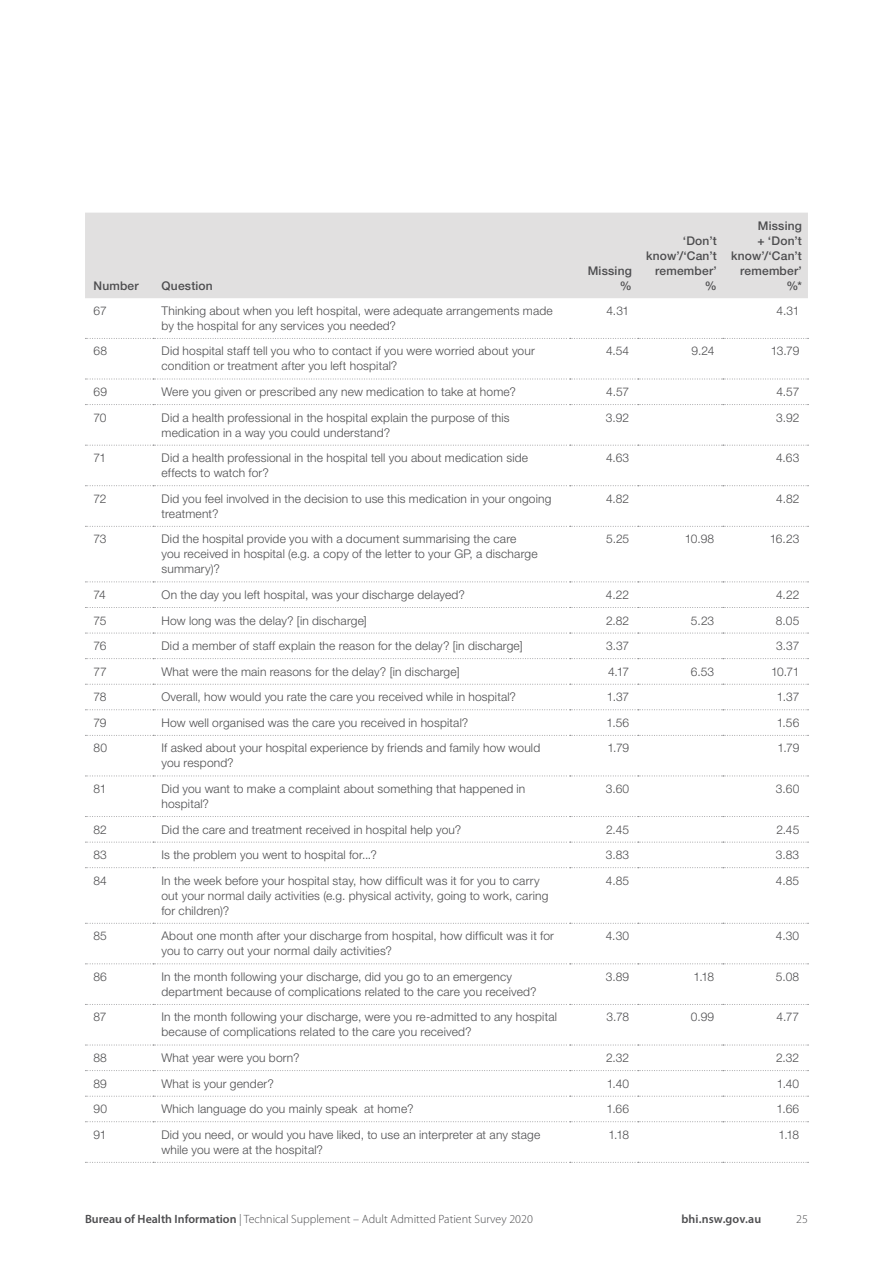
<style>
.page{position:relative;width:893px;height:1263px;background:#fff}
.page>*{position:absolute;margin:0;border:0;box-sizing:border-box;transform-origin:0 0}
.t1{font:300 12px/15px "Helvetica Neue LT Std";letter-spacing:.015em;color:#4d4d4f}
.t2{font:500 12px/15px "Helvetica Neue LT Std";letter-spacing:.015em;color:#4d4d4f;text-align:right}
.t3{font:300 12px "Myriad Pro";color:#4d4d4f}
.t4{font:600 12px "Myriad Pro";letter-spacing:.005em;color:#4d4d4f}
.s1{font-weight:600}
</style>
<div class="page">
<div style="left:85px;top:213px;width:723px;height:85px;background:#e1e0e0"></div>
<svg style="left:85px;top:338px;width:723px;height:1px"></svg>
<svg style="left:85px;top:379px;width:723px;height:1px"></svg>
<svg style="left:85px;top:404px;width:723px;height:1px"></svg>
<svg style="left:85px;top:445px;width:723px;height:1px"></svg>
<svg style="left:85px;top:485px;width:723px;height:1px"></svg>
<svg style="left:85px;top:526px;width:723px;height:1px"></svg>
<svg style="left:85px;top:581px;width:723px;height:1px"></svg>
<svg style="left:85px;top:607px;width:723px;height:1px"></svg>
<svg style="left:85px;top:633px;width:723px;height:1px"></svg>
<svg style="left:85px;top:658px;width:723px;height:1px"></svg>
<svg style="left:85px;top:684px;width:723px;height:1px"></svg>
<svg style="left:85px;top:709px;width:723px;height:1px"></svg>
<svg style="left:85px;top:735px;width:723px;height:1px"></svg>
<svg style="left:85px;top:775px;width:723px;height:1px"></svg>
<svg style="left:85px;top:816px;width:723px;height:1px"></svg>
<svg style="left:85px;top:842px;width:723px;height:1px"></svg>
<svg style="left:85px;top:867px;width:723px;height:1px"></svg>
<svg style="left:85px;top:923px;width:723px;height:1px"></svg>
<svg style="left:85px;top:963px;width:723px;height:1px"></svg>
<svg style="left:85px;top:1004px;width:723px;height:1px"></svg>
<svg style="left:85px;top:1045px;width:723px;height:1px"></svg>
<svg style="left:85px;top:1070px;width:723px;height:1px"></svg>
<svg style="left:85px;top:1096px;width:723px;height:1px"></svg>
<svg style="left:85px;top:1121px;width:723px;height:1px"></svg>
<svg style="left:85px;top:1162px;width:723px;height:1px"></svg>
<p class="t2" style="left:94px;top:278px;width:47px">Number</p>
<p class="t2" style="left:162px;top:278px;width:53px">Question</p>
<p class="t2" style="left:588px;top:263px;width:46px">Missing %</p>
<p class="t2" style="left:646px;top:233px;width:72px">‘Don’t know’/‘Can’t remember’ %</p>
<p class="t2" style="left:731px;top:218px;width:72px">Missing<br>+ ‘Don’t know’/‘Can’t remember’ %*</p>
<p class="t1" style="left:94px;top:303px;width:15px">67</p>
<p class="t1" style="left:162px;top:303px;width:393px">Thinking about when you left hospital, were adequate arrangements made by the hospital for any services you needed?</p>
<p class="t1" style="left:606px;top:303px;width:24px">4.31</p>
<p class="t1" style="left:776px;top:303px;width:24px">4.31</p>
<p class="t1" style="left:94px;top:343px;width:15px">68</p>
<p class="t1" style="left:162px;top:343px;width:375px">Did hospital staff tell you who to contact if you were worried about your condition or treatment after you left hospital?</p>
<p class="t1" style="left:606px;top:343px;width:25px">4.54</p>
<p class="t1" style="left:691px;top:343px;width:24px">9.24</p>
<p class="t1" style="left:771px;top:343px;width:30px">13.79</p>
<p class="t1" style="left:94px;top:384px;width:15px">69</p>
<p class="t1" style="left:162px;top:384px;width:356px">Were you given or prescribed any new medication to take at home?</p>
<p class="t1" style="left:606px;top:384px;width:24px">4.57</p>
<p class="t1" style="left:776px;top:384px;width:24px">4.57</p>
<p class="t1" style="left:94px;top:410px;width:15px">70</p>
<p class="t1" style="left:162px;top:410px;width:350px">Did a health professional in the hospital explain the purpose of this medication in a way you could understand?</p>
<p class="t1" style="left:606px;top:410px;width:25px">3.92</p>
<p class="t1" style="left:776px;top:410px;width:25px">3.92</p>
<p class="t1" style="left:93px;top:450px;width:14px">71</p>
<p class="t1" style="left:162px;top:450px;width:368px">Did a health professional in the hospital tell you about medication side effects to watch for?</p>
<p class="t1" style="left:606px;top:450px;width:25px">4.63</p>
<p class="t1" style="left:776px;top:450px;width:25px">4.63</p>
<p class="t1" style="left:93px;top:491px;width:15px">72</p>
<p class="t1" style="left:162px;top:491px;width:391px">Did you feel involved in the decision to use this medication in your ongoing treatment?</p>
<p class="t1" style="left:606px;top:491px;width:25px">4.82</p>
<p class="t1" style="left:776px;top:491px;width:25px">4.82</p>
<p class="t1" style="left:93px;top:531px;width:15px">73</p>
<p class="t1" style="left:162px;top:531px;width:378px">Did the hospital provide you with a document summarising the care you received in hospital (e.g. a copy of the letter to your GP, a discharge summary)?</p>
<p class="t1" style="left:606px;top:531px;width:25px">5.25</p>
<p class="t1" style="left:685px;top:531px;width:31px">10.98</p>
<p class="t1" style="left:770px;top:531px;width:31px">16.23</p>
<p class="t1" style="left:93px;top:587px;width:14px">74</p>
<p class="t1" style="left:162px;top:587px;width:305px">On the day you left hospital, was your discharge delayed?</p>
<p class="t1" style="left:606px;top:587px;width:25px">4.22</p>
<p class="t1" style="left:776px;top:587px;width:25px">4.22</p>
<p class="t1" style="left:93px;top:612px;width:14px">75</p>
<p class="t1" style="left:161px;top:612px;width:207px">How long was the delay? [in discharge]</p>
<p class="t1" style="left:606px;top:612px;width:25px">2.82</p>
<p class="t1" style="left:691px;top:612px;width:25px">5.23</p>
<p class="t1" style="left:776px;top:612px;width:25px">8.05</p>
<p class="t1" style="left:93px;top:638px;width:14px">76</p>
<p class="t1" style="left:161px;top:638px;width:363px">Did a member of staff explain the reason for the delay? [in discharge]</p>
<p class="t1" style="left:606px;top:638px;width:25px">3.37</p>
<p class="t1" style="left:776px;top:638px;width:25px">3.37</p>
<p class="t1" style="left:93px;top:664px;width:15px">77</p>
<p class="t1" style="left:161px;top:664px;width:300px">What were the main reasons for the delay? [in discharge]</p>
<p class="t1" style="left:608px;top:664px;width:23px">4.17</p>
<p class="t1" style="left:691px;top:664px;width:25px">6.53</p>
<p class="t1" style="left:771px;top:664px;width:30px">10.71</p>
<p class="t1" style="left:93px;top:689px;width:15px">78</p>
<p class="t1" style="left:161px;top:689px;width:356px">Overall, how would you rate the care you received while in hospital?</p>
<p class="t1" style="left:607px;top:689px;width:24px">1.37</p>
<p class="t1" style="left:777px;top:689px;width:24px">1.37</p>
<p class="t1" style="left:93px;top:715px;width:15px">79</p>
<p class="t1" style="left:161px;top:715px;width:308px">How well organised was the care you received in hospital?</p>
<p class="t1" style="left:607px;top:715px;width:24px">1.56</p>
<p class="t1" style="left:777px;top:715px;width:24px">1.56</p>
<p class="t1" style="left:93px;top:740px;width:15px">80</p>
<p class="t1" style="left:161px;top:740px;width:380px">If asked about your hospital experience by friends and family how would you respond?</p>
<p class="t1" style="left:607px;top:740px;width:23px">1.79</p>
<p class="t1" style="left:777px;top:740px;width:23px">1.79</p>
<p class="t1" style="left:93px;top:781px;width:14px">81</p>
<p class="t1" style="left:161px;top:781px;width:365px">Did you want to make a complaint about something that happened in hospital?</p>
<p class="t1" style="left:606px;top:781px;width:25px">3.60</p>
<p class="t1" style="left:776px;top:781px;width:25px">3.60</p>
<p class="t1" style="left:93px;top:821px;width:15px">82</p>
<p class="t1" style="left:161px;top:821px;width:301px">Did the care and treatment received in hospital help you?</p>
<p class="t1" style="left:606px;top:821px;width:25px">2.45</p>
<p class="t1" style="left:776px;top:821px;width:25px">2.45</p>
<p class="t1" style="left:93px;top:847px;width:15px">83</p>
<p class="t1" style="left:161px;top:847px;width:217px">Is the problem you went to hospital for...?</p>
<p class="t1" style="left:606px;top:847px;width:25px">3.83</p>
<p class="t1" style="left:776px;top:847px;width:25px">3.83</p>
<p class="t1" style="left:93px;top:873px;width:15px">84</p>
<p class="t1" style="left:161px;top:873px;width:388px">In the week before your hospital stay, how difficult was it for you to carry out your normal daily activities (e.g. physical activity, going to work, caring for children)?</p>
<p class="t1" style="left:606px;top:873px;width:25px">4.85</p>
<p class="t1" style="left:776px;top:873px;width:25px">4.85</p>
<p class="t1" style="left:93px;top:928px;width:15px">85</p>
<p class="t1" style="left:161px;top:928px;width:394px">About one month after your discharge from hospital, how difficult was it for you to carry out your normal daily activities?</p>
<p class="t1" style="left:606px;top:928px;width:25px">4.30</p>
<p class="t1" style="left:776px;top:928px;width:25px">4.30</p>
<p class="t1" style="left:93px;top:969px;width:15px">86</p>
<p class="t1" style="left:161px;top:969px;width:376px">In the month following your discharge, did you go to an emergency department because of complications related to the care you received?</p>
<p class="t1" style="left:606px;top:969px;width:25px">3.89</p>
<p class="t1" style="left:693px;top:969px;width:22px">1.18</p>
<p class="t1" style="left:776px;top:969px;width:25px">5.08</p>
<p class="t1" style="left:93px;top:1009px;width:15px">87</p>
<p class="t1" style="left:161px;top:1009px;width:397px">In the month following your discharge, were you re-admitted to any hospital because of complications related to the care you received?</p>
<p class="t1" style="left:607px;top:1009px;width:24px">3.78</p>
<p class="t1" style="left:691px;top:1009px;width:25px">0.99</p>
<p class="t1" style="left:777px;top:1009px;width:24px">4.77</p>
<p class="t1" style="left:93px;top:1050px;width:15px">88</p>
<p class="t1" style="left:161px;top:1050px;width:140px">What year were you born?</p>
<p class="t1" style="left:606px;top:1050px;width:25px">2.32</p>
<p class="t1" style="left:776px;top:1050px;width:25px">2.32</p>
<p class="t1" style="left:93px;top:1075px;width:15px">89</p>
<p class="t1" style="left:161px;top:1075px;width:114px">What is your gender?</p>
<p class="t1" style="left:607px;top:1075px;width:24px">1.40</p>
<p class="t1" style="left:777px;top:1075px;width:24px">1.40</p>
<p class="t1" style="left:93px;top:1101px;width:15px">90</p>
<p class="t1" style="left:161px;top:1101px;width:254px">Which language do you mainly speak at home?</p>
<p class="t1" style="left:606px;top:1101px;width:24px">1.66</p>
<p class="t1" style="left:777px;top:1101px;width:24px">1.66</p>
<p class="t1" style="left:93px;top:1127px;width:15px">91</p>
<p class="t1" style="left:161px;top:1127px;width:380px">Did you need, or would you have liked, to use an interpreter at any stage while you were at the hospital?</p>
<p class="t1" style="left:608px;top:1127px;width:22px">1.18</p>
<p class="t1" style="left:778px;top:1127px;width:22px">1.18</p>
<p class="t3" style="left:85px;top:1212px;width:449px"><span class="s1">Bureau of Health Information</span> | Technical Supplement – Adult Admitted Patient Survey 2020</p>
<p class="t4" style="left:681px;top:1211px;width:81px">bhi.nsw.gov.au</p>
<p class="t3" style="left:796px;top:1212px;width:13px">25</p>
</div>
